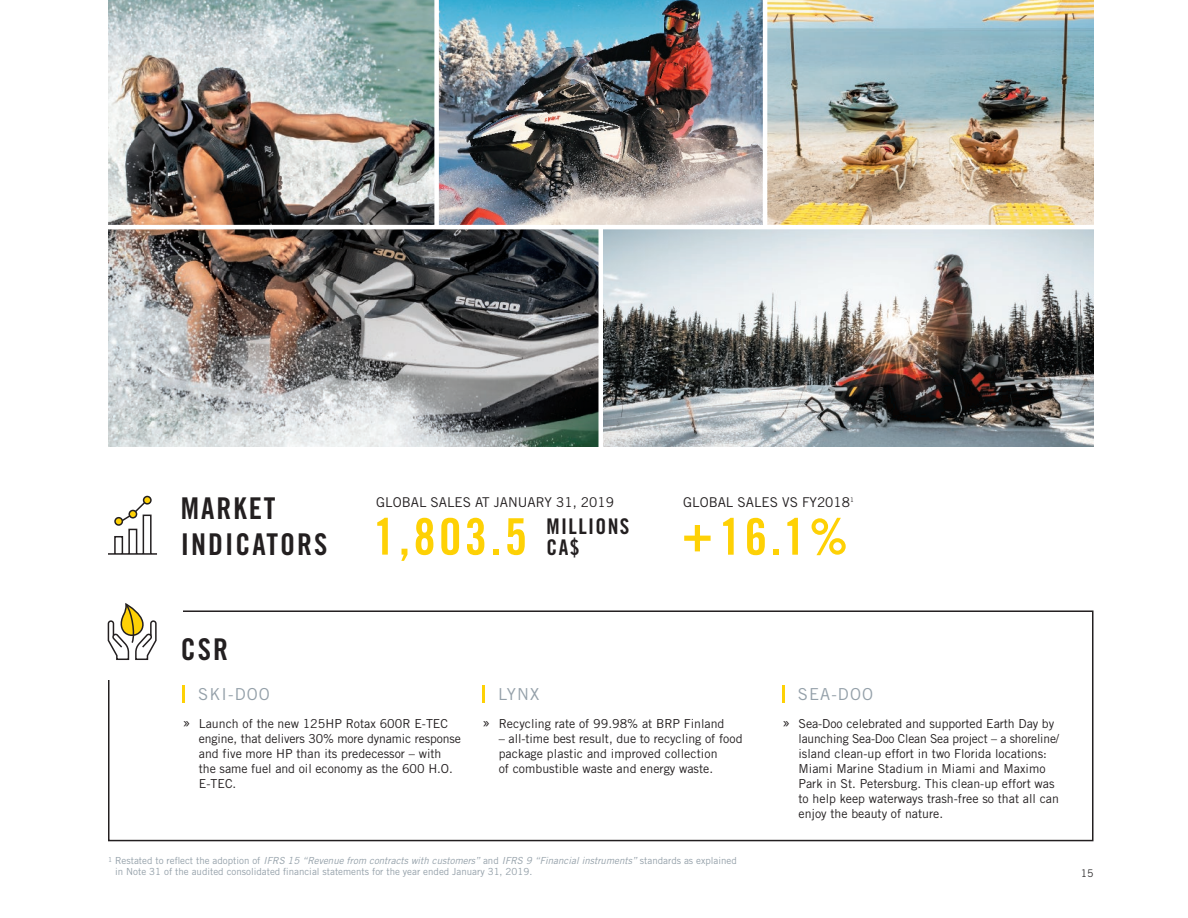
<style>
.page{position:relative;width:1188px;height:918px;background:#fff}
.page>*{position:absolute;margin:0;border:0;box-sizing:border-box;transform-origin:0 0}
.t1{font:50.4px "Trade Gothic LT Std Bd Cn 20";color:#fed105}
.sous-titre_PAGE_FONC{font:30px/36px "Trade Gothic LT Std Bd Cn 20";letter-spacing:.065em;color:#231f20}
.t2{font:21.6px/20.9px "Trade Gothic LT Std Bd Cn 20";letter-spacing:.065em;color:#231f20}
.sous-titre_bande_jau{font:16.5px "Trade Gothic LT Std";letter-spacing:.065em;color:#94a0a9}
.t3{font:13.5px "Trade Gothic LT Std";color:#231f20}
.Texte_bullets_CSR{font:12.3px/15px "Trade Gothic LT Std";color:#231f20}
.t4{font:10.5px "Trade Gothic LT Std";color:#312f30}
.note{font:9.75px/11.2px "Trade Gothic LT Std";color:#94a0a9}
.s1{font-size:16.5px}
.s2{font-style:italic}
</style>
<div class="page">
<img style="left:108px;top:0;width:490px;height:447px">
<img style="left:439px;top:0;width:654px;height:225px">
<img style="left:603px;top:229px;width:491px;height:218px">
<div style="left:108px;top:610px;width:986px;height:231px;border:2px solid #231f20"></div>
<div style="left:96px;top:589px;width:87px;height:91px;background:#fff"></div>
<hr style="left:104px;top:225px;width:1015px;height:4px;background:#fff">
<div style="left:434px;top:0;width:5px;height:227px;background:#fff"></div>
<hr style="left:763px;top:0;width:4px;height:227px;background:#fff">
<hr style="left:182px;top:685px;width:3px;height:17px;background:#fed105">
<hr style="left:482px;top:685px;width:3px;height:17px;background:#fed105">
<hr style="left:782px;top:685px;width:3px;height:17px;background:#fed105">
<div style="left:695px;top:525px;width:5px;height:26px;background:#fed105"></div>
<div style="left:684px;top:536px;width:27px;height:5px;background:#fed105"></div>
<div style="left:144px;top:497px;width:7px;height:7px;background:#fed105;border-radius:50%"></div>
<div style="left:143px;top:496px;width:9px;height:9px;border:2px solid #231f20;border-radius:50%"></div>
<svg style="left:107px;top:501px;width:50px;height:159px"></svg>
<div style="left:115px;top:518px;width:7px;height:7px;background:#fed105;border-radius:50%"></div>
<div style="left:114px;top:517px;width:9px;height:9px;border:2px solid #231f20;border-radius:50%"></div>
<p class="sous-titre_PAGE_FONC" style="left:181px;top:490px;width:148px">MARKET<br>INDICATORS</p>
<p class="t3" style="left:376px;top:494px;width:239px">GLOBAL SALES AT JANUARY 31, 2019</p>
<p class="t3" style="left:683px;top:494px;width:172px">GLOBAL SALES VS FY2018<sup>1</sup></p>
<p class="t1" style="left:719px;top:506px;width:131px">16.1%</p>
<p class="t1" style="left:373px;top:506px;width:155px">1,803.5</p>
<p class="t2" style="left:547px;top:516px;width:85px">MILLIONS<br>CA$</p>
<p class="sous-titre_PAGE_FONC" style="left:181px;top:631px;width:49px">CSR</p>
<p class="sous-titre_bande_jau" style="left:198px;top:684px;width:73px">SKI-DOO</p>
<p class="Texte_bullets_CSR" style="left:199px;top:716px;width:263px;text-indent:-16px"><span class="s1">»</span> Launch of the new 125HP Rotax 600R E-TEC engine, that delivers 30% more dynamic response and five more HP than its predecessor – with the same fuel and oil economy as the 600 H.O.<br>E-TEC.</p>
<p class="sous-titre_bande_jau" style="left:498px;top:684px;width:43px">LYNX</p>
<p class="Texte_bullets_CSR" style="left:482px;top:716px;width:244px"><span class="s1">»</span> Recycling rate of 99.98% at BRP Finland</p>
<p class="Texte_bullets_CSR" style="left:499px;top:731px;width:245px">– all-time best result, due to recycling of food package plastic and improved collection<br>of combustible waste and energy waste.</p>
<p class="note" style="left:115px;top:855px;width:623px;text-indent:-7px"><sup>1</sup> Restated to reflect the adoption of <span class="s2">IFRS 15 “Revenue from contracts with customers”</span> and <span class="s2">IFRS 9 “Financial instruments”</span> standards as explained in Note 31 of the audited consolidated financial statements for the year ended January 31, 2019.</p>
<p class="sous-titre_bande_jau" style="left:798px;top:684px;width:77px">SEA-DOO</p>
<p class="Texte_bullets_CSR" style="left:799px;top:716px;width:262px;text-indent:-16px"><span class="s1">»</span> Sea-Doo celebrated and supported Earth Day by launching Sea-Doo Clean Sea project – a shoreline/ island clean-up effort in two Florida locations:<br>Miami Marine Stadium in Miami and Maximo Park in St. Petersburg. This clean-up effort was to help keep waterways trash-free so that all can enjoy the beauty of nature.</p>
<p class="t4" style="left:1081px;top:867px;width:14px">15</p>
</div>
